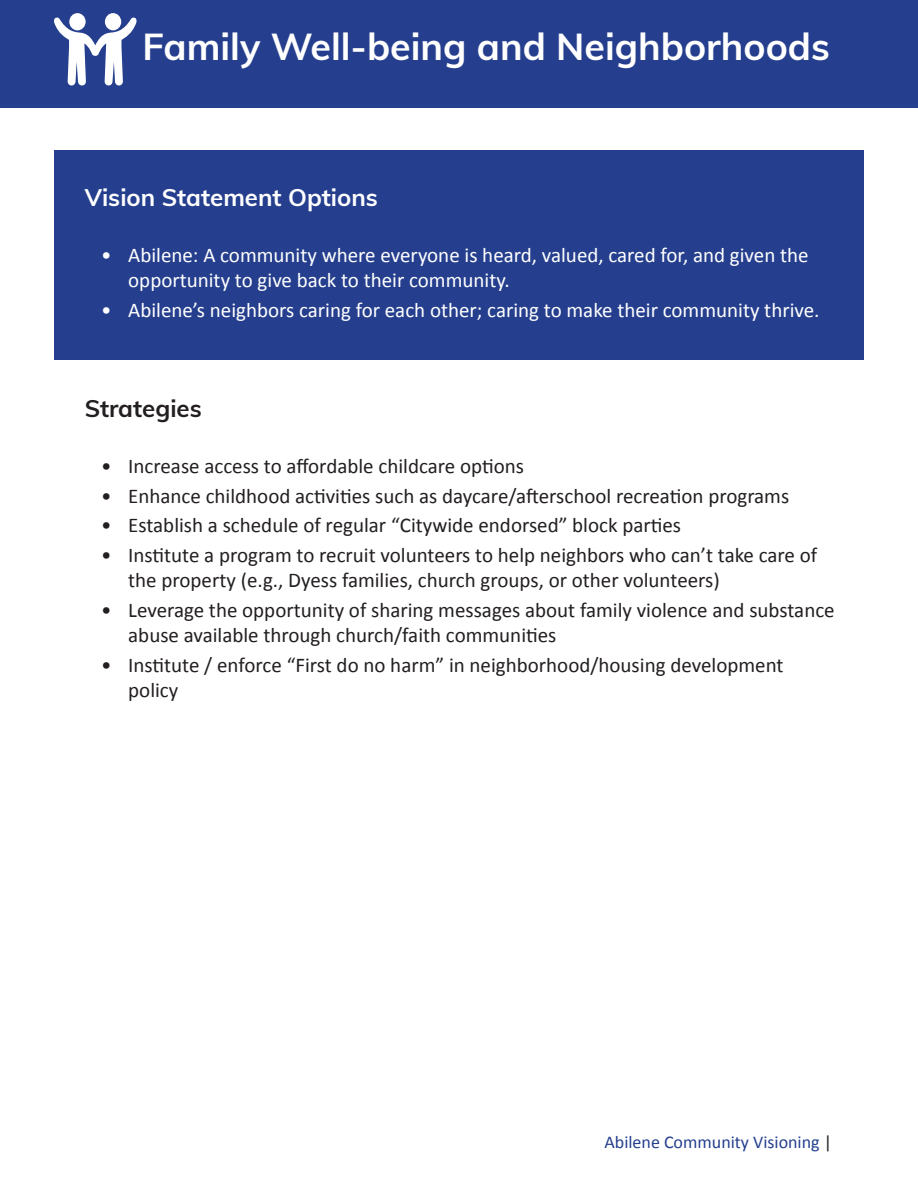
<style>
.page{position:relative;width:918px;height:1188px;background:#fff}
.page>*{position:absolute;margin:0;border:0;box-sizing:border-box;transform-origin:0 0}
.t1{font:700 37.5px "Muli";color:#fff}
.t2{font:700 24px "Muli";color:#fff}
.t3{font:700 24px "Muli";color:#231f20}
.t4{font:21px/25.2px "Calibri";color:#231f20}
.t5{font:21px/25.2px "Calibri";color:#fff}
.t6{font:18px "Calibri";color:#253f8e}
.s1{color:#231f20}
</style>
<div class="page">
<div style="left:1px;top:1px;width:916px;height:106px;background:#253f8e"></div>
<div style="left:0;top:0;width:918px;height:108px;border:2px solid #253f8e"></div>
<div style="left:54px;top:150px;width:810px;height:210px;background:#253f8e"></div>
<svg style="left:69px;top:13px;width:17px;height:17px"></svg>
<svg style="left:54px;top:17px;width:83px;height:69px"></svg>
<div style="left:105px;top:13px;width:16px;height:17px;background:#fff;border-radius:50%"></div>
<p class="t1" style="left:142px;top:19px;width:689px">Family Well-being and Neighborhoods</p>
<p class="t2" style="left:85px;top:180px;width:295px">Vision Statement Options</p>
<p class="t5" style="left:128px;top:243px;width:682px;text-indent:-27px">• Abilene: A community where everyone is heard, valued, cared for, and given the opportunity to give back to their community.</p>
<p class="t5" style="left:101px;top:298px;width:720px">• Abilene’s neighbors caring for each other; caring to make their community thrive.</p>
<p class="t3" style="left:85px;top:391px;width:119px">Strategies</p>
<p class="t4" style="left:101px;top:453px;width:424px">• Increase access to affordable childcare options</p>
<p class="t4" style="left:101px;top:483px;width:690px">• Enhance childhood activities such as daycare/afterschool recreation programs</p>
<p class="t4" style="left:101px;top:513px;width:581px">• Establish a schedule of regular “Citywide endorsed” block parties</p>
<p class="t4" style="left:128px;top:543px;width:691px;text-indent:-27px">• Institute a program to recruit volunteers to help neighbors who can’t take care of the property (e.g., Dyess families, church groups, or other volunteers)</p>
<p class="t4" style="left:128px;top:597px;width:708px;text-indent:-27px">• Leverage the opportunity of sharing messages about family violence and substance abuse available through church/faith communities</p>
<p class="t4" style="left:128px;top:652px;width:657px;text-indent:-27px">• Institute / enforce “First do no harm” in neighborhood/housing development policy</p>
<p class="t6" style="left:604px;top:1130px;width:229px">Abilene Community Visioning <span class="s1">|</span></p>
</div>
